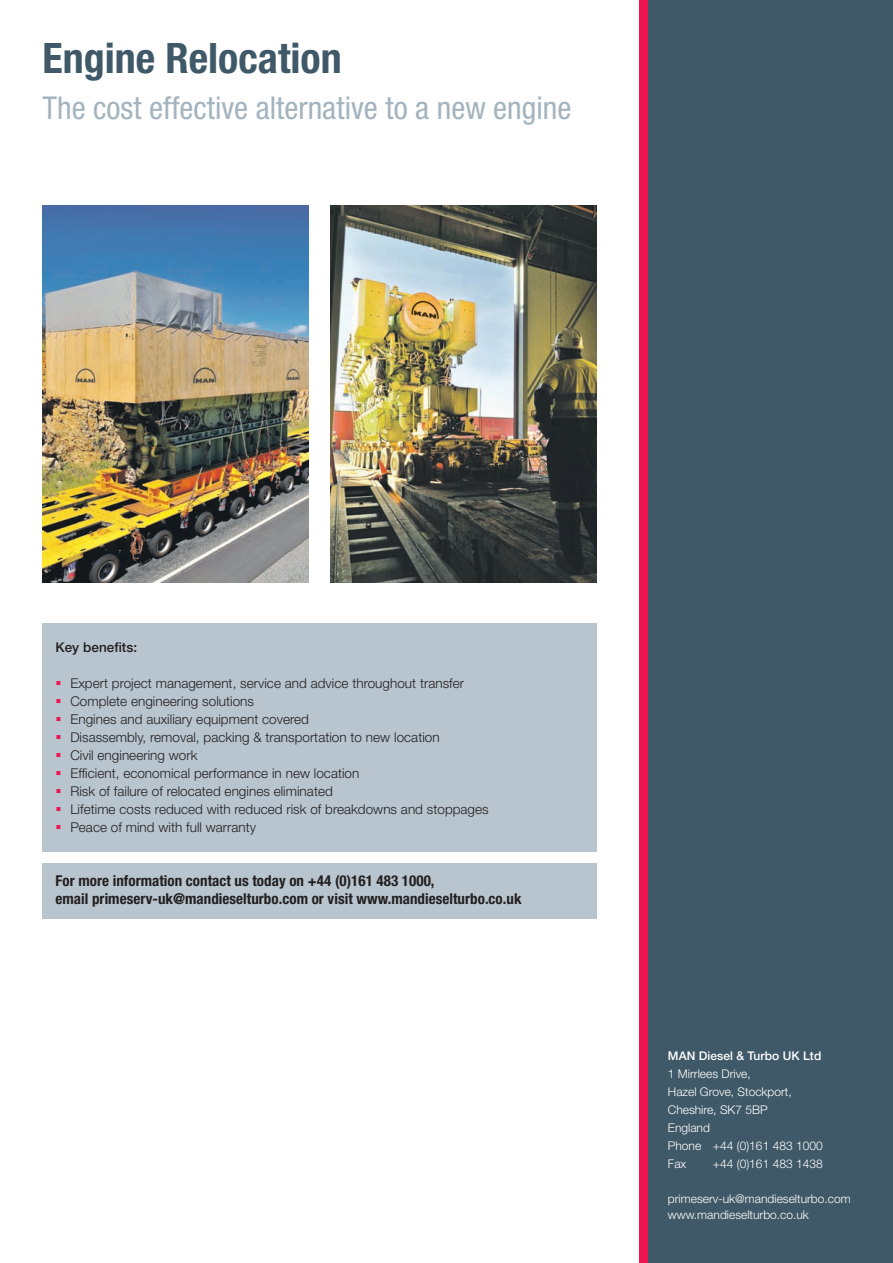
<style>
.page{position:relative;width:893px;height:1263px;background:#fff}
.page>*{position:absolute;margin:0;border:0;box-sizing:border-box;transform-origin:0 0}
.t1{font:700 condensed 42px "Helvetica Neue LT Pro";color:#405968}
.t2{font:condensed 31.5px "Helvetica Neue LT Pro";color:#a3b4bf}
.t3{font:700 condensed 15px/18px "Helvetica Neue LT Pro";letter-spacing:.005em;color:#231f20}
.t4{font:300 13.5px "Helvetica Neue LT Pro";letter-spacing:.005em;color:#231f20}
.t5{font:500 13.5px "Helvetica Neue LT Pro";letter-spacing:.005em;color:#231f20}
.t6{font:300 12px/18px "Helvetica Neue LT Pro";color:#fff}
.t7{font:500 12px "Helvetica Neue LT Pro";letter-spacing:.005em;color:#fff}
.s1{color:#ed1450}
</style>
<div class="page">
<div style="left:646px;top:0;width:247px;height:1263px;background:#405968"></div>
<div style="left:639px;top:0;width:9px;height:1263px;background:#ed1450"></div>
<img style="left:43px;top:205px;width:265px;height:378px">
<img style="left:331px;top:205px;width:266px;height:378px">
<div style="left:43px;top:624px;width:554px;height:228px;background:#b8c5ce"></div>
<div style="left:43px;top:863px;width:554px;height:55px;background:#b8c5ce"></div>
<h1 class="t1" style="left:43px;top:32px;width:301px">Engine Relocation</h1>
<h2 class="t2" style="left:43px;top:90px;width:530px">The cost effective alternative to a new engine</h2>
<p class="t5" style="left:55px;top:639px;width:83px">Key benefits:</p>
<p class="t4" style="left:55px;top:675px;width:410px"><span class="s1">▪</span> Expert project management, service and advice throughout transfer</p>
<p class="t4" style="left:55px;top:693px;width:200px"><span class="s1">▪</span> Complete engineering solutions</p>
<p class="t4" style="left:55px;top:711px;width:255px"><span class="s1">▪</span> Engines and auxiliary equipment covered</p>
<p class="t4" style="left:55px;top:729px;width:386px"><span class="s1">▪</span> Disassembly, removal, packing &amp; transportation to new location</p>
<p class="t4" style="left:55px;top:747px;width:144px"><span class="s1">▪</span> Civil engineering work</p>
<p class="t4" style="left:55px;top:765px;width:305px"><span class="s1">▪</span> Efficient, economical performance in new location</p>
<p class="t4" style="left:55px;top:783px;width:279px"><span class="s1">▪</span> Risk of failure of relocated engines eliminated</p>
<p class="t4" style="left:55px;top:801px;width:435px"><span class="s1">▪</span> Lifetime costs reduced with reduced risk of breakdowns and stoppages</p>
<p class="t4" style="left:55px;top:819px;width:202px"><span class="s1">▪</span> Peace of mind with full warranty</p>
<p class="t3" style="left:55px;top:871px;width:468px">For more information contact us today on +44 (0)161 483 1000,<br>email primeserv-uk@mandieselturbo.com or visit www.mandieselturbo.co.uk</p>
<p class="t7" style="left:668px;top:1049px;width:155px">MAN Diesel &amp; Turbo UK Ltd</p>
<p class="t6" style="left:668px;top:1065px;width:156px">1 Mirrlees Drive,<br>Hazel Grove, Stockport,<br>Cheshire, SK7 5BP<br>England<br>Phone +44 (0)161 483 1000<br>Fax</p>
<p class="t6" style="left:713px;top:1155px;width:111px">+44 (0)161 483 1438</p>
<p class="t6" style="left:668px;top:1190px;width:184px;line-height:16.5px">primeserv-uk@mandieselturbo.com www.mandieselturbo.co.uk</p>
</div>
